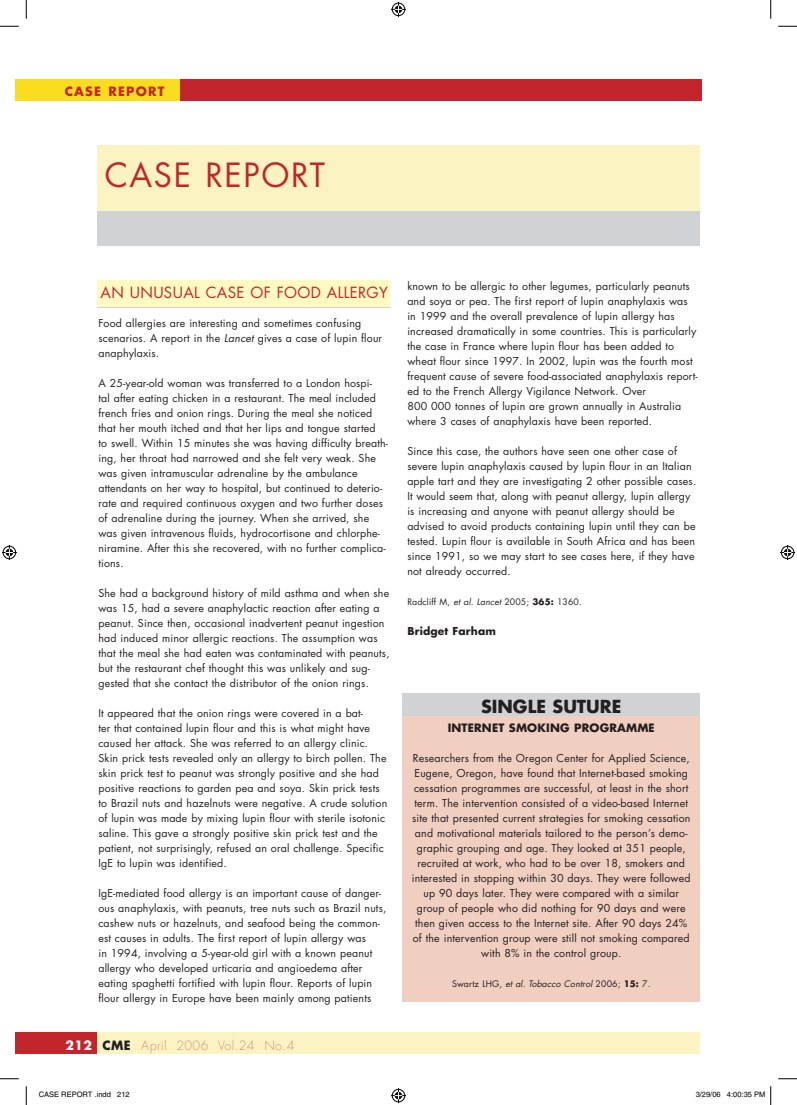
<style>
.page{position:relative;width:797px;height:1105px;background:#fff}
.page>*{position:absolute;margin:0;border:0;box-sizing:border-box;transform-origin:0 0}
.t1{font:32.5px "Futura";color:#c2262c}
.t2{font:700 17.5px "Futura";color:#231f20}
.t3{font:15px "Futura";letter-spacing:.025em;color:#c2262c}
.t4{font:300 12.5px "Futura";letter-spacing:.03em;color:#db9079}
.t5{font:700 12.5px "Futura";letter-spacing:.1em;color:#c2262c}
.t6{font:700 11.25px "Futura";letter-spacing:.015em;color:#231f20}
.t7{font:10.62px/15px "Futura";letter-spacing:.015em;color:#231f20}
.t8{font:700 10.62px "Futura";letter-spacing:.015em;color:#231f20}
.t9{font:italic 8.75px "Futura";letter-spacing:.015em;color:#231f20}
.t10{font:8.75px "Futura";letter-spacing:.015em;color:#231f20}
.t11{font:7.5px "Helvetica";color:#000}
.s1{font-style:italic}
.s2{font-weight:700;color:#fff}
.s3{font-weight:700;color:#231f20}
.s4{font-weight:700}
.s5{font-style:normal}
.s6{font-weight:700;font-style:normal}
</style>
<div class="page">
<div style="left:16px;top:79px;width:685px;height:22px;background:#c2262c"></div>
<div style="left:16px;top:79px;width:163px;height:22px;background:#fadd1f"></div>
<div style="left:97px;top:145px;width:602px;height:67px;background:#fcf3c2"></div>
<div style="left:97px;top:211px;width:602px;height:35px;background:#d1d2d4"></div>
<div style="left:97px;top:284px;width:293px;height:24px;background:#fffac1"></div>
<div style="left:97px;top:280px;width:293px;height:26px;background:#fffac1"></div>
<div style="left:24px;top:1033px;width:675px;height:21px;background:#fcf3c2"></div>
<div style="left:16px;top:1033px;width:81px;height:21px;background:#c2262c"></div>
<div style="left:403px;top:694px;width:296px;height:22px;background:#d1d2d4"></div>
<div style="left:403px;top:716px;width:296px;height:285px;background:#f0cec0"></div>
<svg style="left:0;top:25px;width:19px;height:2px"></svg>
<svg style="left:778px;top:25px;width:19px;height:2px"></svg>
<svg style="left:0;top:1078px;width:19px;height:1px"></svg>
<svg style="left:778px;top:1078px;width:19px;height:1px"></svg>
<svg style="left:25px;top:0;width:2px;height:19px"></svg>
<svg style="left:25px;top:1086px;width:2px;height:19px"></svg>
<svg style="left:770px;top:0;width:1px;height:19px"></svg>
<svg style="left:391px;top:2px;width:15px;height:15px"></svg>
<svg style="left:391px;top:1088px;width:15px;height:15px"></svg>
<svg style="left:2px;top:545px;width:15px;height:15px"></svg>
<svg style="left:780px;top:545px;width:15px;height:15px"></svg>
<svg style="left:770px;top:1086px;width:1px;height:19px"></svg>
<p class="t5" style="left:65px;top:83px;width:101px">CASE REPORT</p>
<h1 class="t1" style="left:105px;top:153px;width:46px">case</h1>
<h1 class="t1" style="left:205px;top:153px;width:78px">re port</h1>
<h3 class="t3" style="left:101px;top:283px;width:127px">An un usual case</h3>
<h3 class="t3" style="left:250px;top:283px;width:38px">of food</h3>
<h3 class="t3" style="left:327px;top:283px;width:9px">aller</h3>
<h3 class="t3" style="left:366px;top:283px;width:23px">gy</h3>
<p class="t7" style="left:98px;top:315px;width:285px">Food allergies are interesting and sometimes confusing scenarios. A report in the <span class="s1">Lancet</span> gives a case of lupin flour anaphylaxis.</p>
<p class="t7" style="left:98px;top:375px;width:291px">A 25-year-old woman was transferred to a London hospi-<br>tal after eating chicken in a restaurant. The meal included french fries and onion rings. During the meal she noticed that her mouth itched and that her lips and tongue started<br>to swell. Within 15 minutes she was having difficulty breath&shy;ing, her throat had narrowed and she felt very weak. She was given intramuscular adrenaline by the ambulance attendants on her way to hospital, but continued to deterio&shy;rate and required continuous oxygen and two further doses of adrenaline during the journey. When she arrived, she was given intravenous fluids, hydrocortisone and chlorphe&shy;niramine. After this she recovered, with no further complica&shy;tions.</p>
<p class="t7" style="left:98px;top:585px;width:293px">She had a background history of mild asthma and when she was 15, had a severe anaphylactic reaction after eating a peanut. Since then, occasional inadvertent peanut ingestion had induced minor allergic reactions. The assumption was that the meal she had eaten was contaminated with peanuts, but the restaurant chef thought this was unlikely and sug&shy;gested that she contact the distributor of the onion rings.</p>
<p class="t7" style="left:98px;top:705px;width:290px">It appeared that the onion rings were covered in a bat-<br>ter that contained lupin flour and this is what might have caused her attack. She was referred to an allergy clinic.<br>Skin prick tests revealed only an allergy to birch pollen. The skin prick test to peanut was strongly positive and she had positive reactions to garden pea and soya. Skin prick tests to Brazil nuts and hazelnuts were negative. A crude solution of lupin was made by mixing lupin flour with sterile isotonic saline. This gave a strongly positive skin prick test and the patient, not surprisingly, refused an oral challenge. Specific IgE to lupin was identified.</p>
<p class="t7" style="left:98px;top:885px;width:289px">IgE-mediated food allergy is an important cause of danger&shy;ous anaphylaxis, with peanuts, tree nuts such as Brazil nuts, cashew nuts or hazelnuts, and seafood being the common&shy;est causes in adults. The first report of lupin allergy was<br>in 1994, involving a 5-year-old girl with a known peanut allergy who developed urticaria and angioedema after eating spaghetti fortified with lupin flour. Reports of lupin flour allergy in Europe have been mainly among patients</p>
<p class="t4" style="left:65px;top:1037px;width:230px"><span class="s2">212</span> <span class="s3">CME</span> April 2006 Vol.24 No.4</p>
<p class="t7" style="left:407px;top:278px;width:292px">known to be allergic to other legumes, particularly peanuts and soya or pea. The first report of lupin anaphylaxis was in 1999 and the overall prevalence of lupin allergy has increased dramatically in some countries. This is particularly the case in France where lupin flour has been added to wheat flour since 1997. In 2002, lupin was the fourth most frequent cause of severe food-associated anaphylaxis report&shy;ed to the French Allergy Vigilance Network. Over<br>800 000 tonnes of lupin are grown annually in Australia where 3 cases of anaphylaxis have been reported.</p>
<p class="t7" style="left:407px;top:443px;width:290px">Since this case, the authors have seen one other case of severe lupin anaphylaxis caused by lupin flour in an Italian apple tart and they are investigating 2 other possible cases.<br>It would seem that, along with peanut allergy, lupin allergy is increasing and anyone with peanut allergy should be advised to avoid products containing lupin until they can be tested. Lupin flour is available in South Africa and has been since 1991, so we may start to see cases here, if they have not already occurred.</p>
<p class="t10" style="left:407px;top:595px;width:176px">Radcliff M, <span class="s1">et al. Lancet</span> 2005; <span class="s4">365:</span> 1360.</p>
<p class="t8" style="left:407px;top:623px;width:90px">BRIDGET FARHAM</p>
<h2 class="t2" style="left:481px;top:694px;width:130px">SI NGLE SUTURE</h2>
<p class="t6" style="left:447px;top:720px;width:72px">INTERNET SMO</p>
<p class="t6" style="left:537px;top:720px;width:46px">KING PRO</p>
<p class="t6" style="left:599px;top:720px;width:20px">GRAMME</p>
<p class="t7" style="left:412px;top:750px;width:280px;text-align:center">Researchers from the Oregon Center for Applied Science, Eugene, Oregon, have found that Internet-based smoking cessation programmes are successful, at least in the short term. The intervention consisted of a video-based Internet site that presented current strategies for smoking cessation and motivational materials tailored to the person’s demo&shy;graphic grouping and age. They looked at 351 people, recruited at work, who had to be over 18, smokers and interested in stopping within 30 days. They were followed up 90 days later. They were compared with a similar group of people who did nothing for 90 days and were then given access to the Internet site. After 90 days 24% of the intervention group were still not smoking compared with 8% in the control group.</p>
<p class="t9" style="left:452px;top:977px;width:200px"><span class="s5">Swartz LHG,</span> et al. Tobacco Control <span class="s5">2006;</span> <span class="s6">15:</span> <span class="s5">7.</span></p>
<p class="t11" style="left:39px;top:1090px;width:92px">CASE REPORT .indd 212</p>
<p class="t11" style="left:695px;top:1090px;width:71px">3/29/06 4:00:35 PM</p>
</div>
